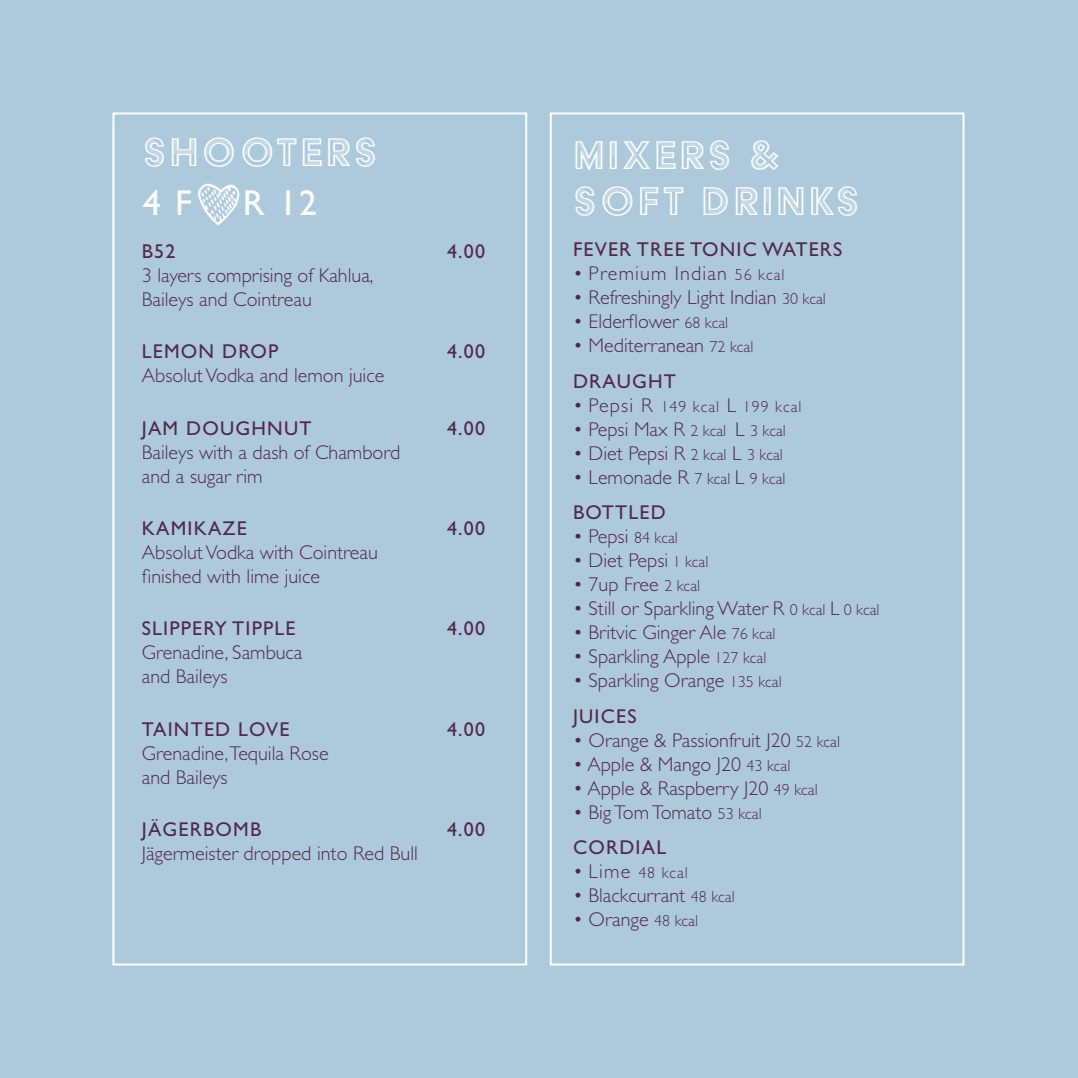
<style>
.page{position:relative;width:1078px;height:1078px;background:#fff}
.page>*{position:absolute;margin:0;border:0;box-sizing:border-box;transform-origin:0 0}
.t1{font:46.2px/46.2px "Acier BAT Text Gris";letter-spacing:.07em;color:#fff}
.t2{font:46px "Acier BAT Text Gris";letter-spacing:.07em;color:#fff}
.t3{font:36px "Gill Sans";color:#fff}
.t4{font:300 20px/24px "Gill Sans";color:#542849}
.t5{font:20px "Gill Sans";letter-spacing:.06em;color:#542849}
.t6{font:300 20px "Gill Sans";letter-spacing:.06em;color:#542849}
.t7{font:300 16px "Gill Sans";letter-spacing:.06em;color:#542849}
.s1{font-size:16px}
.s2{font-weight:400}
.s3{font-size:20px}
</style>
<div class="page">
<div style="left:0;top:0;width:1077px;height:1077px;background:#adcadd"></div>
<div style="left:112px;top:112px;width:415px;height:853px;border:2px solid #fff"></div>
<div style="left:549px;top:112px;width:415px;height:853px;border:2px solid #fff"></div>
<img style="left:197px;top:183px;width:43px;height:43px">
<h2 class="t2" style="left:143px;top:128px;width:235px">SHOOTERS</h2>
<h3 class="t3" style="left:143px;top:182px;width:51px">4 F</h3>
<h3 class="t3" style="left:243px;top:182px;width:76px">R 12</h3>
<p class="t5" style="left:142px;top:239px;width:35px">B52</p>
<p class="t5" style="left:447px;top:239px;width:39px">4.00</p>
<p class="t4" style="left:142px;top:263px;width:233px">3 layers comprising of Kahlua,<br>Baileys and Cointreau</p>
<p class="t5" style="left:142px;top:340px;width:138px">LEMON DROP</p>
<p class="t5" style="left:447px;top:340px;width:39px">4.00</p>
<p class="t4" style="left:142px;top:363px;width:244px">Absolut Vodka and lemon juice</p>
<p class="t5" style="left:142px;top:416px;width:171px">JAM DOUGHNUT</p>
<p class="t5" style="left:447px;top:416px;width:39px">4.00</p>
<p class="t4" style="left:142px;top:440px;width:260px">Baileys with a dash of Chambord and a sugar rim</p>
<p class="t5" style="left:142px;top:516px;width:106px">KAMIKAZE</p>
<p class="t5" style="left:447px;top:516px;width:39px">4.00</p>
<p class="t4" style="left:142px;top:540px;width:237px">Absolut Vodka with Cointreau finished with lime juice</p>
<p class="t5" style="left:142px;top:617px;width:155px">SLIPPERY TIPPLE</p>
<p class="t5" style="left:447px;top:617px;width:39px">4.00</p>
<p class="t4" style="left:142px;top:640px;width:162px">Grenadine, Sambuca and Baileys</p>
<p class="t5" style="left:142px;top:717px;width:149px">TAINTED LOVE</p>
<p class="t5" style="left:447px;top:717px;width:39px">4.00</p>
<p class="t4" style="left:142px;top:741px;width:188px">Grenadine,Tequila Rose and Baileys</p>
<p class="t5" style="left:142px;top:817px;width:121px">JÄGERBOMB</p>
<p class="t5" style="left:447px;top:817px;width:39px">4.00</p>
<p class="t4" style="left:142px;top:841px;width:277px">Jägermeister dropped into Red Bull</p>
<h1 class="t1" style="left:573px;top:131px;width:287px">MIXERS &amp;<br>SOFT DRINKS</h1>
<p class="t5" style="left:573px;top:238px;width:271px">FEVER TREE TONIC WATERS</p>
<p class="t6" style="left:573px;top:262px;width:213px">• Premium Indian <span class="s1">56 kcal</span></p>
<p class="t4" style="left:573px;top:286px;width:254px">• Refreshingly Light Indian <span class="s1">30 kcal</span></p>
<p class="t4" style="left:573px;top:310px;width:157px">• Elderflower <span class="s1">68 kcal</span></p>
<p class="t4" style="left:573px;top:328px;width:182px;line-height:35.4px">• Mediterranean <span class="s1">72 kcal<br></span><span class="s2">DRAUGHT</span></p>
<p class="t7" style="left:573px;top:397px;width:230px"><span class="s3">• Pepsi R</span> 149 kcal <span class="s3">L</span> 199 kcal</p>
<p class="t4" style="left:573px;top:417px;width:214px">• Pepsi Max R <span class="s1">2 kcal</span> L <span class="s1">3 kcal</span></p>
<p class="t4" style="left:573px;top:441px;width:211px">• Diet Pepsi R <span class="s1">2 kcal</span> L <span class="s1">3 kcal</span></p>
<p class="t4" style="left:573px;top:459px;width:214px;line-height:35.4px">• Lemonade R <span class="s1">7 kcal</span> L <span class="s1">9 kcal<br></span><span class="s2">BOTTLED</span></p>
<p class="t4" style="left:573px;top:524px;width:106px">• Pepsi <span class="s1">84 kcal</span></p>
<p class="t4" style="left:573px;top:548px;width:137px">• Diet Pepsi <span class="s1">1 kcal</span></p>
<p class="t4" style="left:573px;top:572px;width:129px">• 7up Free <span class="s1">2 kcal</span></p>
<p class="t4" style="left:573px;top:596px;width:308px">• Still or Sparkling Water R <span class="s1">0 kcal</span> L <span class="s1">0 kcal</span></p>
<p class="t4" style="left:573px;top:620px;width:204px">• Britvic Ginger Ale <span class="s1">76 kcal</span></p>
<p class="t4" style="left:573px;top:644px;width:195px">• Sparkling Apple <span class="s1">127 kcal</span></p>
<p class="t4" style="left:573px;top:663px;width:210px;line-height:35.4px">• Sparkling Orange <span class="s1">135 kcal<br></span><span class="s2">JUICES</span></p>
<p class="t4" style="left:573px;top:728px;width:268px">• Orange &amp; Passionfruit J20 <span class="s1">52 kcal</span></p>
<p class="t4" style="left:573px;top:752px;width:219px">• Apple &amp; Mango J20 <span class="s1">43 kcal</span></p>
<p class="t4" style="left:573px;top:776px;width:246px">• Apple &amp; Raspberry J20 <span class="s1">49 kcal</span></p>
<p class="t4" style="left:573px;top:794px;width:190px;line-height:35.4px">• Big Tom Tomato <span class="s1">53 kcal<br></span><span class="s2">CORDIAL</span></p>
<p class="t7" style="left:573px;top:863px;width:116px"><span class="s3">• Lime</span> 48 kcal</p>
<p class="t4" style="left:573px;top:883px;width:163px">• Blackcurrant <span class="s1">48 kcal</span></p>
<p class="t4" style="left:573px;top:907px;width:126px">• Orange <span class="s1">48 kcal</span></p>
</div>
